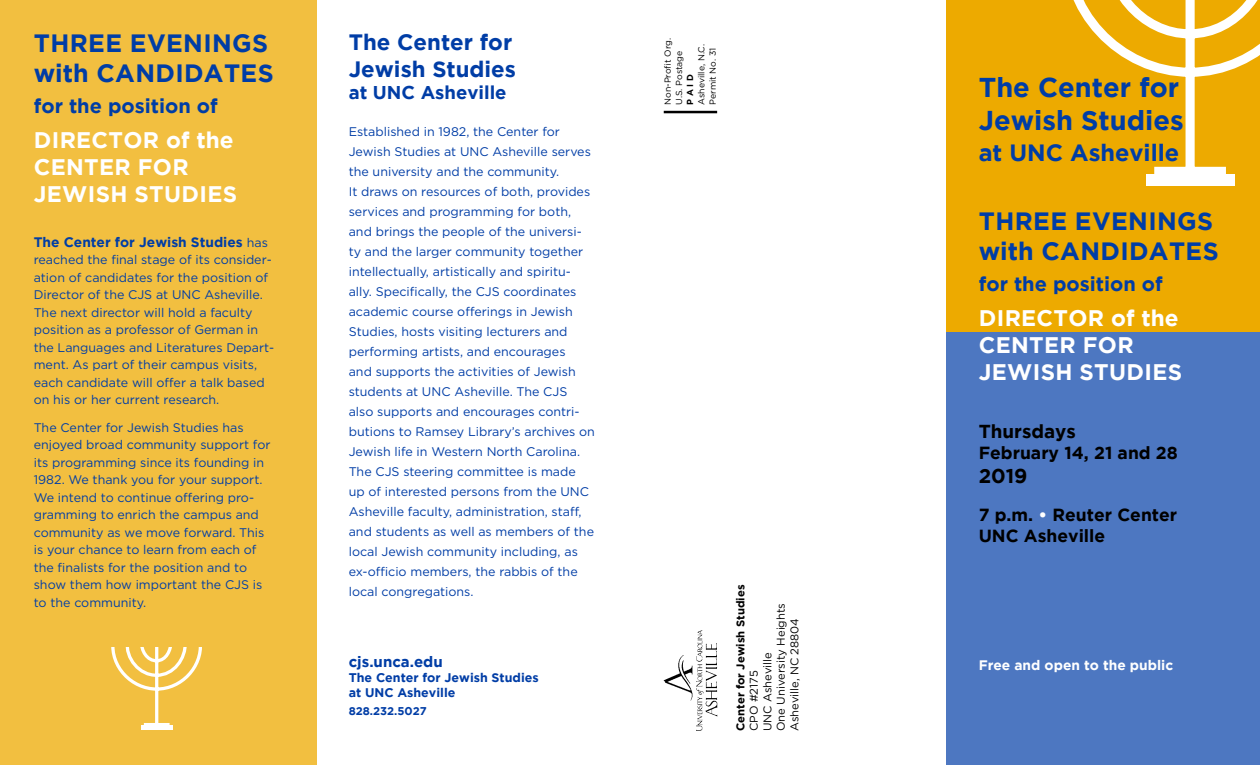
<style>
.page{position:relative;width:1260px;height:765px;background:#fff}
.page>*{position:absolute;margin:0;border:0;box-sizing:border-box;transform-origin:0 0}
.t1{font:700 27.25px/32.6px "Gotham";color:#003da6}
.t2{font:700 25px/30px "Gotham";letter-spacing:.015em;color:#003da6}
.t3{font:700 23.5px "Gotham";color:#003da6}
.t4{font:700 22.5px/27px "Gotham";letter-spacing:.015em;color:#fff}
.t5{font:700 22.25px/26.6px "Gotham";color:#003da6}
.t6{font:700 20px "Gotham";color:#003da6}
.t7{font:700 20px "Gotham";color:#000}
.t8{font:700 18.75px "Gotham";color:#000}
.t9{font:700 18.5px "Gotham";color:#003da6}
.t10{font:700 17.5px/21px "Gotham";color:#000}
.t11{font:700 15px "Gotham";color:#003da6}
.t12{font:700 13.75px "Gotham";color:#003da6}
.t13{font:700 13.75px "Gotham";color:#fff}
.t14{font:12.5px/20px "Gotham";color:#003da6}
.t15{font:700 12.5px/15px "Gotham";color:#003da6}
.t16{font:11.25px/13.5px "Gotham";color:#000}
.t17{font:700 11.25px "Gotham";color:#000}
.t18{font:700 11.25px "Gotham";color:#003da6}
.t19{font:8.75px/11.2px "Gotham";color:#000}
.t20{font:700 8.75px "Gotham";color:#000}
.s1{font-weight:400;font-size:12.5px}
.s2{color:#fff}
</style>
<div class="page">
<div style="left:947px;top:0;width:313px;height:334px;background:#edaa00"></div>
<div style="left:947px;top:332px;width:313px;height:433px;background:#4d77c1"></div>
<hr style="left:664px;top:111px;width:53px;height:2px;background:#000">
<svg style="left:1073px;top:0;width:187px;height:175px"></svg>
<div style="left:1146px;top:175px;width:89px;height:11px;background:#fff"></div>
<div style="left:0;top:0;width:317px;height:765px;background:#f2bf40"></div>
<svg style="left:111px;top:647px;width:91px;height:79px"></svg>
<hr style="left:141px;top:726px;width:32px;height:4px;background:#fff">
<img style="left:664px;top:630px;width:54px;height:101px">
<h2 class="t2" style="left:34px;top:28px;width:241px">THREE EVENINGS with CANDIDATES</h2>
<h3 class="t6" style="left:34px;top:95px;width:186px">for the position of</h3>
<h3 class="t4" style="left:34px;top:126px;width:205px">DIRECTOR of the<br>CENTER FOR<br>JEWISH STUDIES</h3>
<p class="t12" style="left:34px;top:234px;width:236px">The Center for Jewish Studies <span class="s1">has</span></p>
<p class="t14" style="left:34px;top:251px;width:242px;line-height:17.5px">reached the final stage of its consider&shy;ation of candidates for the position of Director of the CJS at UNC Asheville.<br>The next director will hold a faculty position as a professor of German in the Languages and Literatures Depart&shy;ment. As part of their campus visits, each candidate will offer a talk based on his or her current research.</p>
<p class="t14" style="left:34px;top:419px;width:238px;line-height:17.5px">The Center for Jewish Studies has enjoyed broad community support for its programming since its founding in 1982. We thank you for your support.<br>We intend to continue offering pro&shy;gramming to enrich the campus and community as we move forward. This is your chance to learn from each of the finalists for the position and to show them how important the CJS is to the community.</p>
<h3 class="t5" style="left:349px;top:28px;width:169px">The Center for<br>Jewish Studies</h3>
<h3 class="t9" style="left:349px;top:82px;width:159px">at UNC Asheville</h3>
<p class="t14" style="left:349px;top:122px;width:248px">Established in 1982, the Center for Jewish Studies at UNC Asheville serves the university and the community.<br>It draws on resources of both, provides services and programming for both, and brings the people of the universi&shy;ty and the larger community together intellectually, artistically and spiritu&shy;ally. Specifically, the CJS coordinates academic course offerings in Jewish Studies, hosts visiting lecturers and performing artists, and encourages<br>and supports the activities of Jewish students at UNC Asheville. The CJS also supports and encourages contri&shy;butions to Ramsey Library’s archives on Jewish life in Western North Carolina.<br>The CJS steering committee is made up of interested persons from the UNC Asheville faculty, administration, staff, and students as well as members of the local Jewish community including, as ex-officio members, the rabbis of the local congregations.</p>
<p class="t19" style="left:662px;top:105px;width:68px;rotate:-90deg">Non-Profit Org.<br>U.S. Postage</p>
<p class="t19" style="left:696px;top:105px;width:62px;rotate:-90deg">Asheville, N.C.<br>Permit No. 31</p>
<p class="t20" style="left:685px;top:105px;width:32px;rotate:-90deg">P A I D</p>
<h1 class="t1" style="left:979px;top:71px;width:206px">The Center for<br>Jewish Studies</h1>
<h3 class="t3" style="left:979px;top:139px;width:202px">at UNC Asheville</h3>
<h2 class="t2" style="left:979px;top:205px;width:241px">THREE EVENINGS with CANDIDATES</h2>
<h3 class="t6" style="left:979px;top:273px;width:186px">for the position of</h3>
<h3 class="t4" style="left:979px;top:304px;width:205px">DIRECTOR of the<br>CENTER FOR<br>JEWISH STUDIES</h3>
<h3 class="t8" style="left:979px;top:420px;width:99px">Thursdays</h3>
<h3 class="t10" style="left:979px;top:442px;width:201px">February 14, 21 and 28</h3>
<h3 class="t7" style="left:979px;top:464px;width:50px">2019</h3>
<h3 class="t10" style="left:979px;top:504px;width:200px">7 p.m. <span class="s2">•</span> Reuter Center<br>UNC Asheville</h3>
<p class="t17" style="left:734px;top:731px;width:148px;rotate:-90deg">Center for Jewish Studies</p>
<p class="t16" style="left:747px;top:731px;width:130px;rotate:-90deg">CPO #2175<br>UNC Asheville<br>One University Heights<br>Asheville, NC 28804</p>
<p class="t11" style="left:349px;top:653px;width:96px">cjs.unca.edu</p>
<p class="t13" style="left:979px;top:657px;width:196px">Free and open to the public</p>
<p class="t15" style="left:349px;top:669px;width:192px">The Center for Jewish Studies at UNC Asheville</p>
<p class="t18" style="left:349px;top:704px;width:79px">828.232.5027</p>
</div>
